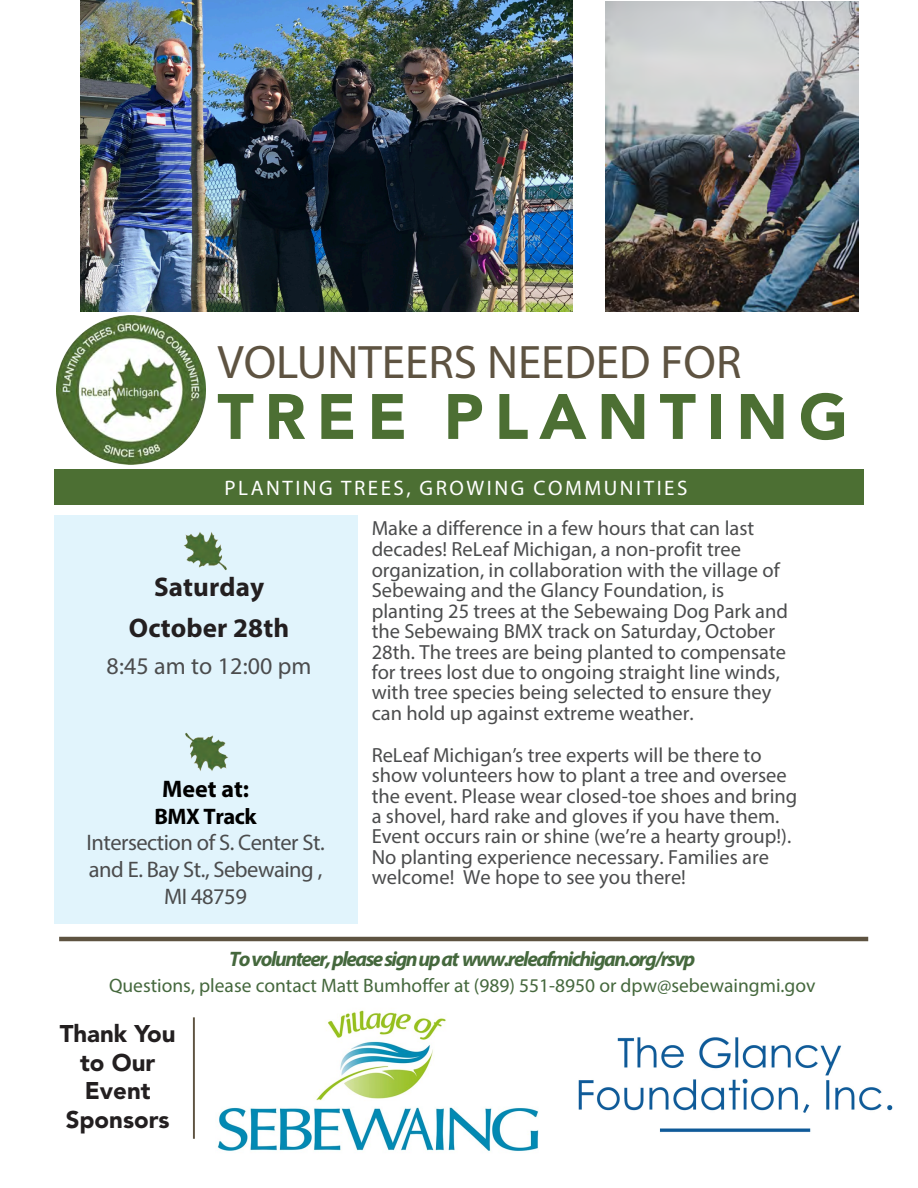
<style>
.page{position:relative;width:918px;height:1188px;background:#fff}
.page>*{position:absolute;margin:0;border:0;box-sizing:border-box;transform-origin:0 0}
.t1{font:900 63.45px "Avenir LT Std";letter-spacing:.17em;color:#4c6f33}
.t2{font:47.25px "Myriad Pro";color:#5e5341}
.t3{font:700 27px/41.2px "Myriad Pro";letter-spacing:.005em;color:#231f20;text-align:center}
.t4{font:900 24px/28.5px "Avenir LT Std";color:#231f20;text-align:center}
.t5{font:24px "Myriad Pro";letter-spacing:.005em;color:#4b4c4d}
.t6{font:700 24px "Myriad Pro";color:#000}
.t7{font:22.5px/26.7px "Myriad Pro";letter-spacing:-.02em;color:#4b4c4d;text-align:center}
.t8{font:italic 700 21px "Myriad Pro";letter-spacing:-.07em;color:#45683d}
.t9{font:21px "Myriad Pro";letter-spacing:.12em;color:#fff}
.t10{font:20.55px/20.5px "Myriad Pro";color:#4b4c4d}
.t11{font:19.5px "Myriad Pro";color:#45683d}
.s1{font-weight:700;color:#000}
</style>
<div class="page">
<img style="left:606px;top:1px;width:252px;height:311px">
<div style="left:54px;top:516px;width:303px;height:408px;background:#e1f4fc"></div>
<img style="left:185px;top:732px;width:43px;height:39px">
<img style="left:184px;top:532px;width:43px;height:39px">
<hr style="left:59px;top:937px;width:809px;height:4px;background:#5e5341">
<div style="left:54px;top:469px;width:810px;height:35px;background:#4c6f33"></div>
<hr style="left:193px;top:1017px;width:2px;height:122px;background:#5e5341">
<img style="left:56px;top:315px;width:150px;height:150px">
<img style="left:80px;top:1px;width:492px;height:310px">
<img style="left:217px;top:1010px;width:322px;height:141px">
<img style="left:578px;top:1037px;width:315px;height:95px">
<p class="t2" style="left:217px;top:333px;width:526px">VOLUNTEERS NEEDED FOR</p>
<p class="t1" style="left:217px;top:378px;width:632px">TREE PLANTING</p>
<p class="t9" style="left:225px;top:475px;width:464px">PLANTING TREES, GROWING COMMUNITIES</p>
<p class="t3" style="left:129px;top:565px;width:162px">Saturday<br>October 28th</p>
<p class="t5" style="left:107px;top:651px;width:207px">8:45 am to 12:00 pm</p>
<p class="t6" style="left:162px;top:773px;width:89px">Meet at:</p>
<p class="t7" style="left:87px;top:803px;width:240px"><span class="s1">BMX Track<br></span>Intersection of S. Center St. and E. Bay St., Sebewaing ,<br>MI 48759</p>
<p class="t10" style="left:372px;top:518px;width:418px">Make a difference in a few hours that can last decades! ReLeaf Michigan, a non-profit tree organization, in collaboration with the village of Sebewaing and the Glancy Foundation, is planting 25 trees at the Sebewaing Dog Park and the Sebewaing BMX track on Saturday, October 28th. The trees are being planted to compensate for trees lost due to ongoing straight line winds, with tree species being selected to ensure they can hold up against extreme weather.</p>
<p class="t10" style="left:372px;top:744px;width:427px">ReLeaf Michigan’s tree experts will be there to show volunteers how to plant a tree and oversee the event. Please wear closed-toe shoes and bring a shovel, hard rake and gloves if you have them.<br>Event occurs rain or shine (we’re a hearty group!).<br>No planting experience necessary. Families are welcome! We hope to see you there!</p>
<p class="t8" style="left:229px;top:945px;width:468px">To volunteer, please sign up at www.releafmichigan.org/rsvp</p>
<p class="t11" style="left:109px;top:974px;width:708px">Questions, please contact Matt Bumhoffer at (989) 551-8950 or dpw@sebewaingmi.gov</p>
<p class="t4" style="left:60px;top:1019px;width:117px">Thank You to Our<br>Event<br>Sponsors</p>
</div>
